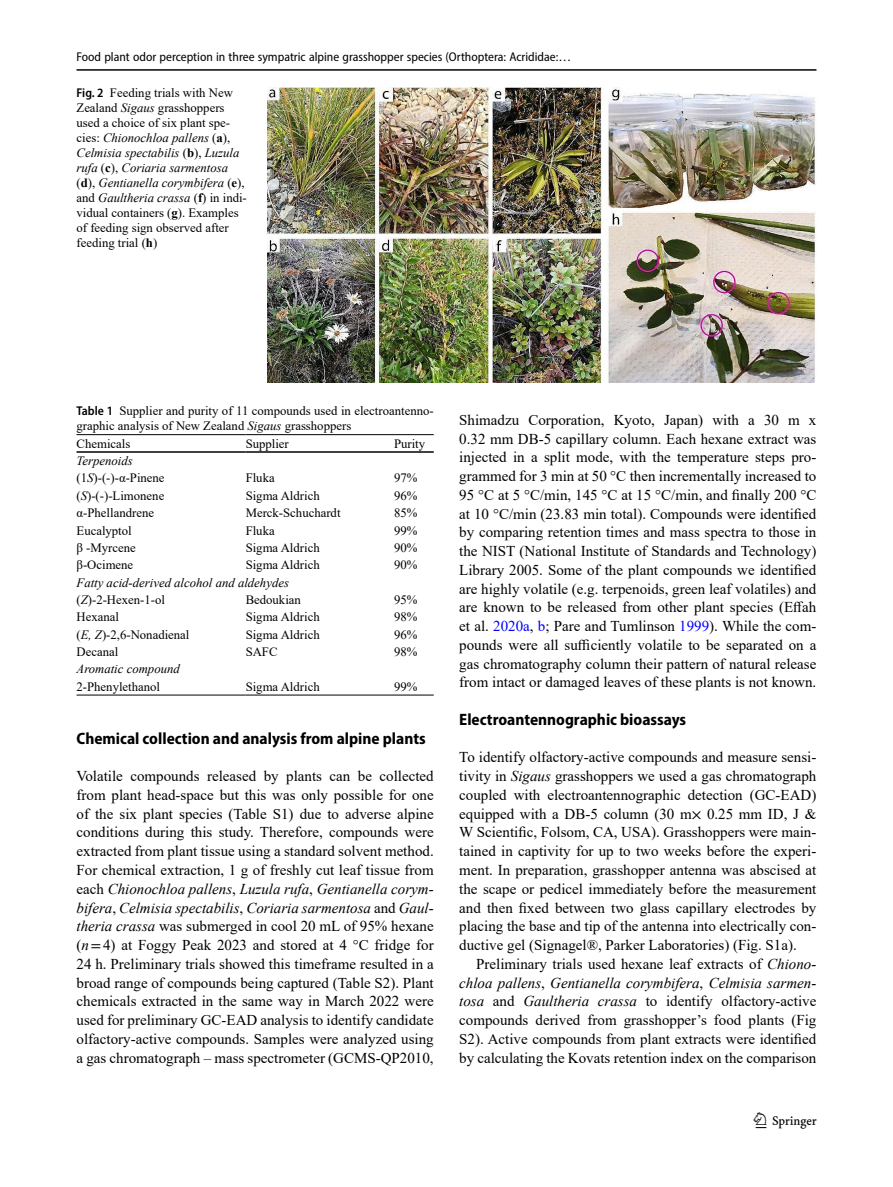
<style>
.page{position:relative;width:893px;height:1187px;background:#fff}
.page>*{position:absolute;margin:0;border:0;box-sizing:border-box;transform-origin:0 0}
.t1{font:22.5px "Springnew";color:#000}
.Head_2{font:700 semi-condensed 16.5px "Myriad Pro";color:#000}
.Body_Text{font:15px/18.8px "Times New Roman";color:#000;text-align:justify}
.Body_Text_Indent{font:15px/18.8px "Times New Roman";color:#000;text-align:justify}
.Figure_Caption_Side{font:12.75px/15px "Times New Roman";color:#000}
.Table_Body{font:12.75px "Times New Roman";color:#000}
.Table_Caption{font:12.75px/15px "Times New Roman";color:#000}
.t2{font:semi-condensed 12.75px "Myriad Pro";color:#000}
.Table_Body-2{font:italic 12.75px "Times New Roman";color:#000}
.Table_Head{font:12.75px "Times New Roman";color:#000}
.s1{font-family:"Myriad Pro";font-weight:600;font-stretch:semi-condensed}
.s2{font-style:italic}
.s3{font-weight:700}
.s4{font-family:"STIX"}
.s5{color:#00f}
</style>
<div class="page">
<hr style="left:77px;top:69px;width:739px;height:2px;background:#000">
<hr style="left:77px;top:451px;width:169px;height:1px;background:#000">
<hr style="left:246px;top:434px;width:148px;height:1px;background:#000">
<hr style="left:246px;top:451px;width:148px;height:1px;background:#000">
<hr style="left:394px;top:434px;width:40px;height:1px;background:#000">
<hr style="left:394px;top:451px;width:40px;height:1px;background:#000">
<hr style="left:77px;top:694px;width:169px;height:1px;background:#000">
<hr style="left:246px;top:694px;width:148px;height:1px;background:#000">
<hr style="left:394px;top:694px;width:40px;height:1px;background:#000">
<hr style="left:77px;top:434px;width:169px;height:1px;background:#000">
<img style="left:268px;top:87px;width:548px;height:295px">
<p class="t2" style="left:77px;top:49px;width:496px">Food plant odor perception in three sympatric alpine grasshopper species (Orthoptera: Acrididae:…</p>
<p class="Figure_Caption_Side" style="left:77px;top:84px;width:172px"><span class="s1">Fig. 2</span> Feeding trials with New<br>Zealand <span class="s2">Sigaus</span> grasshoppers used a choice of six plant spe&shy;cies: <span class="s2">Chionochloa pallens</span> (<span class="s3">a</span>),<br><span class="s2">Celmisia spectabilis</span> (<span class="s3">b</span>), <span class="s2">Luzula rufa</span> (<span class="s3">c</span>), <span class="s2">Coriaria sarmentosa </span>(<span class="s3">d</span>), <span class="s2">Gentianella corymbifera</span> (<span class="s3">e</span>), and <span class="s2">Gaultheria crassa</span> (<span class="s3">f</span>) in indi&shy;vidual containers (<span class="s3">g</span>). Examples of feeding sign observed after feeding trial (<span class="s3">h</span>)</p>
<p class="Table_Caption" style="left:77px;top:403px;width:359px"><span class="s1">Table 1</span> Supplier and purity of 11 compounds used in electroantenno&shy;graphic analysis of New Zealand <span class="s2">Sigaus</span> grasshoppers</p>
<p class="Table_Head" style="left:77px;top:434px;width:55px">Chemicals</p>
<p class="Table_Head" style="left:246px;top:434px;width:45px">Supplier</p>
<p class="Table_Head" style="left:394px;top:434px;width:33px">Purity</p>
<p class="Table_Body-2" style="left:77px;top:452px;width:58px">Terpenoids</p>
<p class="Table_Body" style="left:77px;top:469px;width:90px">(1<span class="s2">S</span>)-(-)-α-Pinene</p>
<p class="Table_Body" style="left:246px;top:469px;width:31px">Fluka</p>
<p class="Table_Body" style="left:394px;top:469px;width:25px">97%</p>
<p class="Table_Body" style="left:77px;top:486px;width:89px">(<span class="s2">S</span>)-(-)-Limonene</p>
<p class="Table_Body" style="left:246px;top:486px;width:76px">Sigma Aldrich</p>
<p class="Table_Body" style="left:394px;top:486px;width:25px">96%</p>
<p class="Table_Body" style="left:77px;top:504px;width:79px">α-Phellandrene</p>
<p class="Table_Body" style="left:246px;top:504px;width:96px">Merck-Schuchardt</p>
<p class="Table_Body" style="left:394px;top:504px;width:25px">85%</p>
<p class="Table_Body" style="left:77px;top:521px;width:57px">Eucalyptol</p>
<p class="Table_Body" style="left:246px;top:521px;width:31px">Fluka</p>
<p class="Table_Body" style="left:394px;top:521px;width:25px">99%</p>
<p class="Table_Body" style="left:77px;top:538px;width:61px">β -Myrcene</p>
<p class="Table_Body" style="left:246px;top:538px;width:76px">Sigma Aldrich</p>
<p class="Table_Body" style="left:394px;top:538px;width:25px">90%</p>
<p class="Table_Body" style="left:77px;top:556px;width:58px">β-Ocimene</p>
<p class="Table_Body" style="left:246px;top:556px;width:76px">Sigma Aldrich</p>
<p class="Table_Body" style="left:394px;top:556px;width:25px">90%</p>
<p class="Table_Body-2" style="left:77px;top:573px;width:214px">Fatty acid-derived alcohol and aldehydes</p>
<p class="Table_Body" style="left:77px;top:590px;width:90px">(<span class="s2">Z</span>)-2-Hexen-1-ol</p>
<p class="Table_Body" style="left:246px;top:590px;width:57px">Bedoukian</p>
<p class="Table_Body" style="left:394px;top:590px;width:25px">95%</p>
<p class="Table_Body" style="left:77px;top:608px;width:44px">Hexanal</p>
<p class="Table_Body" style="left:246px;top:608px;width:76px">Sigma Aldrich</p>
<p class="Table_Body" style="left:394px;top:608px;width:25px">98%</p>
<p class="Table_Body" style="left:77px;top:625px;width:114px">(<span class="s2">E, Z</span>)-2,6-Nonadienal</p>
<p class="Table_Body" style="left:246px;top:625px;width:76px">Sigma Aldrich</p>
<p class="Table_Body" style="left:394px;top:625px;width:25px">96%</p>
<p class="Table_Body" style="left:77px;top:642px;width:43px">Decanal</p>
<p class="Table_Body" style="left:246px;top:642px;width:33px">SAFC</p>
<p class="Table_Body" style="left:394px;top:642px;width:25px">98%</p>
<p class="Table_Body-2" style="left:77px;top:660px;width:105px">Aromatic compound</p>
<p class="Table_Body" style="left:77px;top:677px;width:85px">2-Phenylethanol</p>
<p class="Table_Body" style="left:246px;top:677px;width:76px">Sigma Aldrich</p>
<p class="Table_Body" style="left:394px;top:677px;width:25px">99%</p>
<p class="Head_2" style="left:77px;top:727px;width:351px">Chemical collection and analysis from alpine plants</p>
<p class="Body_Text" style="left:77px;top:766px;width:359px">Volatile compounds released by plants can be collected from plant head-space but this was only possible for one of the six plant species (Table S1) due to adverse alpine conditions during this study. Therefore, compounds were extracted from plant tissue using a standard solvent method.<br>For chemical extraction, 1 g of freshly cut leaf tissue from each <span class="s2">Chionochloa pallens</span>, <span class="s2">Luzula rufa</span>, <span class="s2">Gentianella corym&shy;bifera</span>, <span class="s2">Celmisia spectabilis</span>, <span class="s2">Coriaria sarmentosa</span> and <span class="s2">Gaul&shy;theria crassa</span> was submerged in cool 20 mL of 95% hexane (<span class="s2">n</span><span class="s4">=</span>4) at Foggy Peak 2023 and stored at 4 °C fridge for 24 h. Preliminary trials showed this timeframe resulted in a broad range of compounds being captured (Table S2). Plant chemicals extracted in the same way in March 2022 were used for preliminary GC-EAD analysis to identify candidate olfactory-active compounds. Samples were analyzed using a gas chromatograph – mass spectrometer (GCMS-QP2010,</p>
<p class="Body_Text" style="left:459px;top:410px;width:359px">Shimadzu Corporation, Kyoto, Japan) with a 30 m x 0.32 mm DB-5 capillary column. Each hexane extract was injected in a split mode, with the temperature steps pro&shy;grammed for 3 min at 50 °C then incrementally increased to 95 °C at 5 °C/min, 145 °C at 15 °C/min, and finally 200 °C at 10 °C/min (23.83 min total). Compounds were identified by comparing retention times and mass spectra to those in the NIST (National Institute of Standards and Technology)<br>Library 2005. Some of the plant compounds we identified are highly volatile (e.g. terpenoids, green leaf volatiles) and are known to be released from other plant species (Effah et al. <span class="s5">2020a</span>, <span class="s5">b</span>; Pare and Tumlinson <span class="s5">1999</span>). While the com&shy;pounds were all sufficiently volatile to be separated on a gas chromatography column their pattern of natural release from intact or damaged leaves of these plants is not known.</p>
<p class="Head_2" style="left:459px;top:708px;width:228px">Electroantennographic bioassays</p>
<p class="Body_Text" style="left:459px;top:747px;width:359px">To identify olfactory-active compounds and measure sensi&shy;tivity in <span class="s2">Sigaus</span> grasshoppers we used a gas chromatograph coupled with electroantennographic detection (GC-EAD) equipped with a DB-5 column (30 m<span class="s4">×</span> 0.25 mm ID, J &amp; W Scientific, Folsom, CA, USA). Grasshoppers were main&shy;tained in captivity for up to two weeks before the experi&shy;ment. In preparation, grasshopper antenna was abscised at the scape or pedicel immediately before the measurement and then fixed between two glass capillary electrodes by placing the base and tip of the antenna into electrically con&shy;ductive gel (Signagel®, Parker Laboratories) (Fig. S1a).</p>
<p class="Body_Text_Indent" style="left:459px;top:953px;width:359px;text-indent:17px">Preliminary trials used hexane leaf extracts of <span class="s2">Chiono&shy;chloa pallens</span>, <span class="s2">Gentianella corymbifera</span>, <span class="s2">Celmisia sarmen&shy;tosa</span> and <span class="s2">Gaultheria crassa</span> to identify olfactory-active compounds derived from grasshopper’s food plants (Fig S2). Active compounds from plant extracts were identified by calculating the Kovats retention index on the comparison</p>
<h1 class="t1" style="left:756px;top:1107px;width:63px">1 3</h1>
</div>
